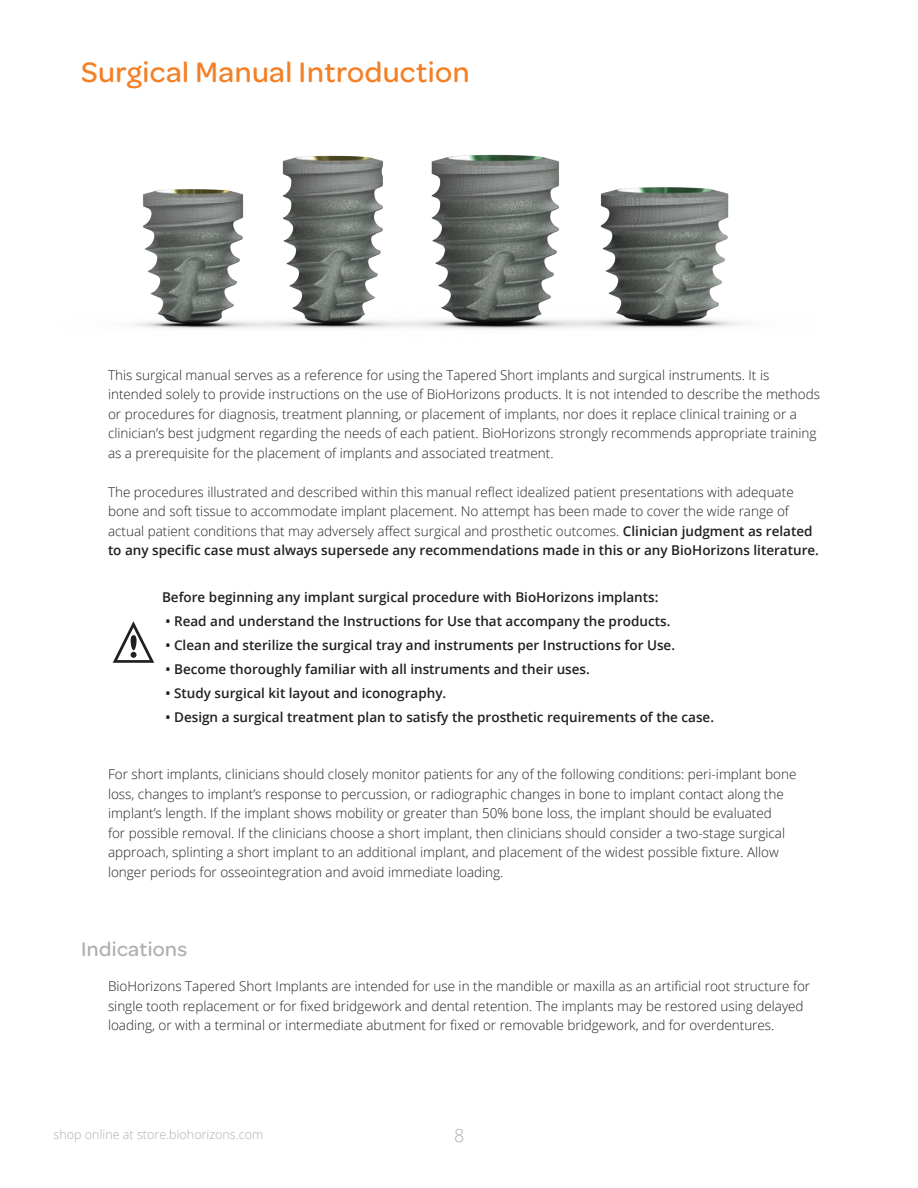
<style>
.page{position:relative;width:918px;height:1188px;background:#fff}
.page>*{position:absolute;margin:0;border:0;box-sizing:border-box;transform-origin:0 0}
.Titel_Ebene_1{font:500 30px "Omnes";letter-spacing:.02em;color:#f48026}
.t1{font:500 21px "Omnes";letter-spacing:.02em;color:#aeafb3}
.t2{font:300 18px "Open Sans";color:#aeafb3}
.manual_text_blocks_b{font:300 13.5px/19.5px "Open Sans";color:#231f20}
.Manual_text_blocks{font:300 13.5px/19.5px "Open Sans";color:#231f20}
.t3{font:600 13.5px "Open Sans";color:#231f20}
.t4{font:300 12.6px "Open Sans";color:#aeafb3}
.s1{font-weight:600}
</style>
<div class="page">
<svg style="left:113px;top:621px;width:41px;height:42px"></svg>
<img style="left:132px;top:154px;width:610px;height:175px">
<p class="Titel_Ebene_1" style="left:81px;top:52px;width:390px">Surgical Manual Introduction</p>
<p class="Manual_text_blocks" style="left:108px;top:365px;width:714px">This surgical manual serves as a reference for using the Tapered Short implants and surgical instruments. It is intended solely to provide instructions on the use of BioHorizons products. It is not intended to describe the methods or procedures for diagnosis, treatment planning, or placement of implants, nor does it replace clinical training or a clinician’s best judgment regarding the needs of each patient. BioHorizons strongly recommends appropriate training as a prerequisite for the placement of implants and associated treatment.</p>
<p class="manual_text_blocks_b" style="left:108px;top:482px;width:712px">The procedures illustrated and described within this manual reflect idealized patient presentations with adequate bone and soft tissue to accommodate implant placement. No attempt has been made to cover the wide range of actual patient conditions that may adversely affect surgical and prosthetic outcomes. <span class="s1">Clinician judgment as related to any specific case must always supersede any recommendations made in this or any BioHorizons literature.</span></p>
<p class="t3" style="left:162px;top:587px;width:498px">Before beginning any implant surgical procedure with BioHorizons implants:</p>
<p class="t3" style="left:166px;top:611px;width:506px">• Read and understand the Instructions for Use that accompany the products.</p>
<p class="t3" style="left:166px;top:635px;width:511px">• Clean and sterilize the surgical tray and instruments per Instructions for Use.</p>
<p class="t3" style="left:166px;top:659px;width:426px">• Become thoroughly familiar with all instruments and their uses.</p>
<p class="t3" style="left:166px;top:683px;width:282px">• Study surgical kit layout and iconography.</p>
<p class="t3" style="left:166px;top:707px;width:550px">• Design a surgical treatment plan to satisfy the prosthetic requirements of the case.</p>
<p class="manual_text_blocks_b" style="left:108px;top:764px;width:690px">For short implants, clinicians should closely monitor patients for any of the following conditions: peri-implant bone loss, changes to implant’s response to percussion, or radiographic changes in bone to implant contact along the implant’s length. If the implant shows mobility or greater than 50% bone loss, the implant should be evaluated<br>for possible removal. If the clinicians choose a short implant, then clinicians should consider a two-stage surgical approach, splinting a short implant to an additional implant, and placement of the widest possible fixture. Allow longer periods for osseointegration and avoid immediate loading.</p>
<p class="t1" style="left:81px;top:935px;width:108px">Indications</p>
<p class="manual_text_blocks_b" style="left:108px;top:976px;width:704px">BioHorizons Tapered Short Implants are intended for use in the mandible or maxilla as an artificial root structure for single tooth replacement or for fixed bridgework and dental retention. The implants may be restored using delayed loading, or with a terminal or intermediate abutment for fixed or removable bridgework, and for overdentures.</p>
<p class="t4" style="left:54px;top:1126px;width:211px">shop online at store.biohorizons.com</p>
<h3 class="t2" style="left:454px;top:1123px;width:12px">8</h3>
</div>
